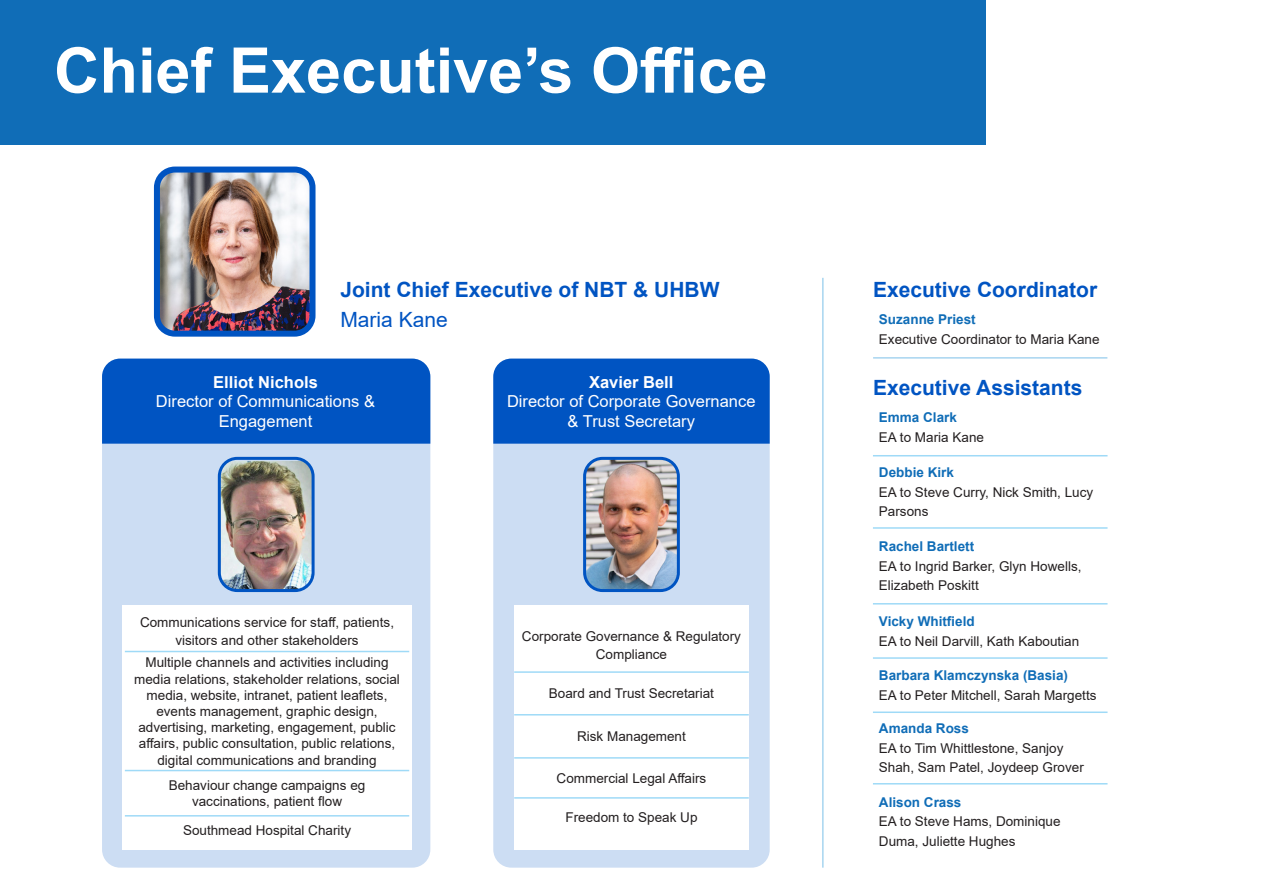
<style>
.page{position:relative;width:1263px;height:893px;background:#fff}
.page>*{position:absolute;margin:0;border:0;box-sizing:border-box;transform-origin:0 0}
.t1{font:700 63px "Arial";color:#fff}
.t2{font:700 21px "Arial";color:#0054c2}
.t3{font:21px "Arial";color:#0054c2}
.t4{font:16.5px/19.5px "Arial";color:#fff;text-align:center}
.t5{font:700 16.5px "Arial";color:#fff}
.t6{font:13.5px/16.2px "Arial";color:#231f20;text-align:center}
.t7{font:700 13.5px "Arial";color:#106db7}
</style>
<div class="page">
<div style="left:0;top:0;width:1263px;height:145px;background:#106db7"></div>
<div style="left:102px;top:359px;width:328px;height:509px;background:#ccddf3;border-radius:18px"></div>
<div style="left:122px;top:605px;width:290px;height:245px;background:#fff"></div>
<hr style="left:125px;top:651px;width:284px;height:1px;background:#9fdaf7">
<hr style="left:125px;top:770px;width:284px;height:1px;background:#9fdaf7">
<hr style="left:125px;top:815px;width:284px;height:1px;background:#9fdaf7">
<img style="left:219px;top:461px;width:92px;height:127px">
<div style="left:218px;top:457px;width:97px;height:135px;border:3px solid #0054c2;border-radius:18px"></div>
<div style="left:102px;top:359px;width:328px;height:85px;background:#0054c2"></div>
<img style="left:161px;top:174px;width:147px;height:156px">
<div style="left:154px;top:167px;width:161px;height:170px;border:6px solid #0054c2;border-radius:18px"></div>
<div style="left:986px;top:0;width:276px;height:145px;background:#fff"></div>
<div style="left:493px;top:359px;width:277px;height:509px;background:#ccddf3;border-radius:18px"></div>
<img style="left:587px;top:461px;width:89px;height:127px">
<div style="left:583px;top:457px;width:97px;height:135px;border:3px solid #0054c2;border-radius:18px"></div>
<div style="left:493px;top:359px;width:277px;height:85px;background:#0054c2"></div>
<div style="left:514px;top:605px;width:235px;height:245px;background:#fff"></div>
<hr style="left:514px;top:671px;width:235px;height:2px;background:#9fdaf7">
<hr style="left:514px;top:714px;width:235px;height:1px;background:#9fdaf7">
<hr style="left:514px;top:757px;width:235px;height:2px;background:#9fdaf7">
<hr style="left:514px;top:797px;width:235px;height:2px;background:#9fdaf7">
<hr style="left:873px;top:455px;width:234px;height:1px;background:#9fdaf7">
<hr style="left:873px;top:527px;width:234px;height:2px;background:#9fdaf7">
<hr style="left:873px;top:603px;width:234px;height:1px;background:#9fdaf7">
<hr style="left:873px;top:657px;width:234px;height:2px;background:#9fdaf7">
<hr style="left:873px;top:711px;width:234px;height:2px;background:#9fdaf7">
<hr style="left:873px;top:783px;width:234px;height:1px;background:#9fdaf7">
<hr style="left:822px;top:278px;width:2px;height:590px;background:#a7d5f0">
<hr style="left:873px;top:357px;width:234px;height:2px;background:#a7d5f0">
<p class="t1" style="left:54px;top:26px;width:715px">Chief Executive’s Office</p>
<p class="t2" style="left:340px;top:275px;width:381px">Joint Chief Executive of NBT &amp; UHBW</p>
<p class="t3" style="left:340px;top:305px;width:109px">Maria Kane</p>
<p class="t5" style="left:213px;top:370px;width:106px">Elliot Nichols</p>
<p class="t4" style="left:156px;top:391px;width:221px">Director of Communications &amp;<br>Engagement</p>
<p class="t6" style="left:140px;top:613px;width:256px;line-height:18px">Communications service for staff, patients, visitors and other stakeholders</p>
<p class="t6" style="left:134px;top:654px;width:267px">Multiple channels and activities including media relations, stakeholder relations, social media, website, intranet, patient leaflets, events management, graphic design, advertising, marketing, engagement, public affairs, public consultation, public relations, digital communications and branding</p>
<p class="t6" style="left:169px;top:777px;width:198px">Behaviour change campaigns eg vaccinations, patient flow</p>
<p class="t6" style="left:183px;top:822px;width:170px">Southmead Hospital Charity</p>
<p class="t5" style="left:589px;top:370px;width:86px">Xavier Bell</p>
<p class="t4" style="left:507px;top:391px;width:250px">Director of Corporate Governance &amp; Trust Secretary</p>
<p class="t6" style="left:522px;top:627px;width:221px;line-height:18px">Corporate Governance &amp; Regulatory<br>Compliance</p>
<p class="t6" style="left:549px;top:685px;width:167px">Board and Trust Secretariat</p>
<p class="t6" style="left:577px;top:728px;width:110px">Risk Management</p>
<p class="t6" style="left:557px;top:770px;width:151px">Commercial Legal Affairs</p>
<p class="t6" style="left:565px;top:809px;width:134px">Freedom to Speak Up</p>
<p class="t2" style="left:873px;top:275px;width:226px">Executive Coordinator</p>
<p class="t7" style="left:879px;top:310px;width:98px">Suzanne Priest</p>
<p class="t6" style="left:879px;top:331px;width:222px">Executive Coordinator to Maria Kane</p>
<p class="t2" style="left:873px;top:372px;width:211px">Executive Assistants</p>
<p class="t7" style="left:879px;top:408px;width:80px">Emma Clark</p>
<p class="t6" style="left:879px;top:429px;width:107px">EA to Maria Kane</p>
<p class="t7" style="left:879px;top:463px;width:77px">Debbie Kirk</p>
<p class="t6" style="left:879px;top:482px;width:216px;line-height:19.5px;text-align:left">EA to Steve Curry, Nick Smith, Lucy<br>Parsons</p>
<p class="t7" style="left:879px;top:537px;width:97px">Rachel Bartlett</p>
<p class="t6" style="left:879px;top:556px;width:204px;line-height:19.5px;text-align:left">EA to Ingrid Barker, Glyn Howells,<br>Elizabeth Poskitt</p>
<p class="t7" style="left:879px;top:612px;width:97px">Vicky Whitfield</p>
<p class="t6" style="left:879px;top:633px;width:202px">EA to Neil Darvill, Kath Kaboutian</p>
<p class="t7" style="left:879px;top:666px;width:191px">Barbara Klamczynska (Basia)</p>
<p class="t6" style="left:879px;top:687px;width:219px">EA to Peter Mitchell, Sarah Margetts</p>
<p class="t7" style="left:879px;top:719px;width:92px">Amanda Ross</p>
<p class="t6" style="left:879px;top:738px;width:206px;line-height:19.5px;text-align:left">EA to Tim Whittlestone, Sanjoy<br>Shah, Sam Patel, Joydeep Grover</p>
<p class="t7" style="left:879px;top:792px;width:84px">Alison Crass</p>
<p class="t6" style="left:879px;top:811px;width:183px;line-height:19.5px;text-align:left">EA to Steve Hams, Dominique<br>Duma, Juliette Hughes</p>
</div>
